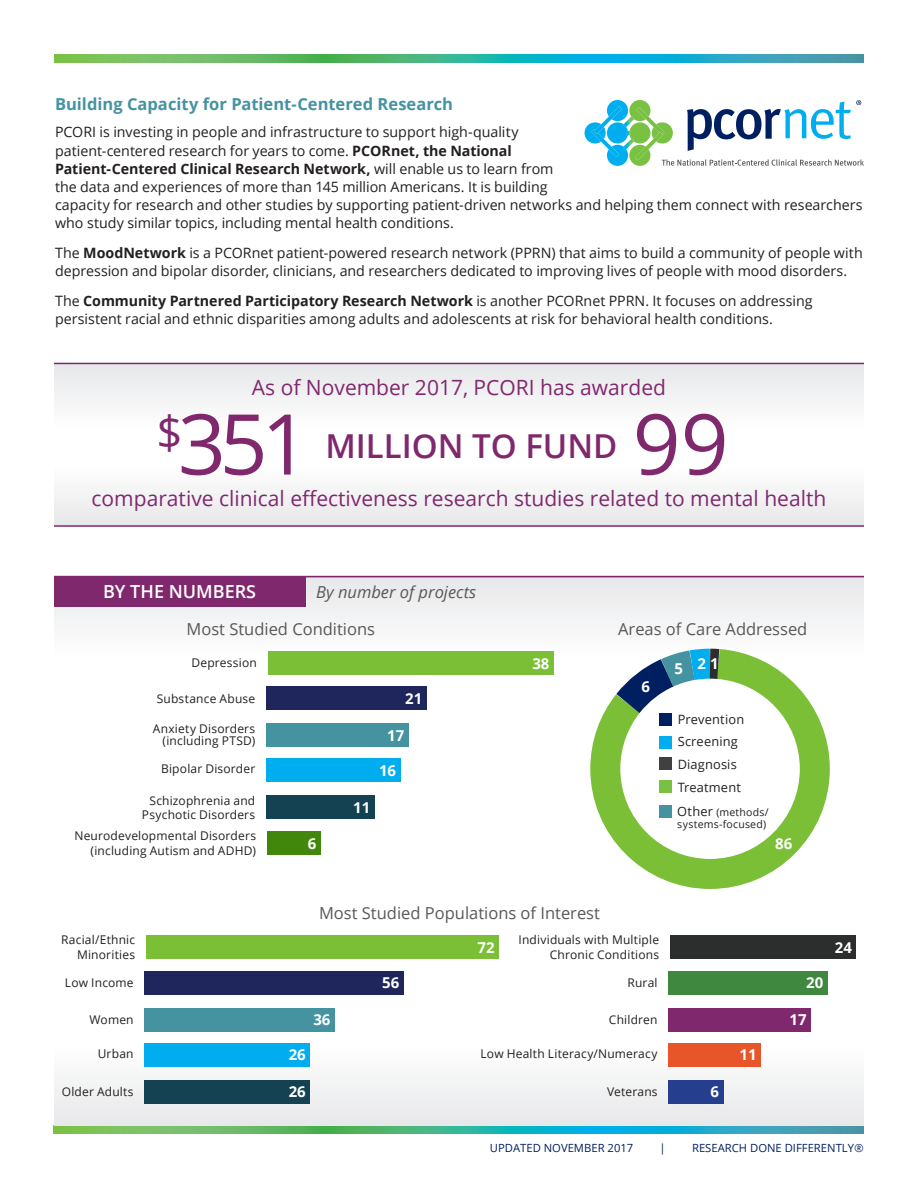
<style>
.page{position:relative;width:918px;height:1188px;background:#fff}
.page>*{position:absolute;margin:0;border:0;box-sizing:border-box;transform-origin:0 0}
.t1{font:84px "Open Sans";color:#80286e}
.t2{font:600 33px "Open Sans";color:#80286e}
.t3{font:21px "Open Sans";color:#80286e}
.t4{font:600 18px "Open Sans";color:#fff}
.t5{font:16.5px "Open Sans";color:#57585a}
.t6{font:700 16.5px "Open Sans";color:#4592a1}
.t7{font:italic 16.5px "Open Sans";color:#57585a}
.t8{font:700 15px "Open Sans";color:#fff}
.t9{font:14.25px/18px "Open Sans";color:#231f20}
.t10{font:12.9px "Open Sans";letter-spacing:.015em;color:#231f20}
.t11{font:12px/14.2px "Open Sans";letter-spacing:.015em;color:#231f20;text-align:right}
.t12{font:11.25px "Open Sans";color:#001f61}
.t13{font:10.5px/12px "Open Sans";letter-spacing:.025em;color:#231f20}
.s1{font-weight:700}
.s2{font-size:12.9px}
.s3{font-style:italic}
</style>
<div class="page">
<svg style="left:54px;top:54px;width:270px;height:9px;background:#6fbc60"></svg>
<svg style="left:324px;top:54px;width:270px;height:9px;background:#2ab499"></svg>
<svg style="left:594px;top:54px;width:270px;height:9px;background:#26a5c8"></svg>
<svg style="left:53px;top:1125px;width:271px;height:9px;background:#6fbc60"></svg>
<svg style="left:324px;top:1126px;width:270px;height:8px;background:#2ab499"></svg>
<svg style="left:594px;top:1126px;width:270px;height:8px;background:#26a5c8"></svg>
<div style="left:54px;top:364px;width:810px;height:65px;background:#f2f3f4"></div>
<div style="left:54px;top:464px;width:810px;height:61px;background:#f3f4f4"></div>
<hr style="left:54px;top:363px;width:810px;height:1px;background:#80286e">
<hr style="left:54px;top:525px;width:810px;height:2px;background:#80286e">
<div style="left:54px;top:576px;width:810px;height:81px;background:#f3f4f4"></div>
<hr style="left:54px;top:576px;width:810px;height:1px;background:#80286e">
<div style="left:54px;top:1044px;width:810px;height:82px;background:#f2f3f4"></div>
<div style="left:266px;top:758px;width:135px;height:24px;background:#00aeef"></div>
<div style="left:268px;top:651px;width:286px;height:24px;background:#7abf35"></div>
<div style="left:266px;top:723px;width:143px;height:24px;background:#4592a1"></div>
<div style="left:266px;top:687px;width:161px;height:23px;background:#1f265b"></div>
<div style="left:267px;top:831px;width:54px;height:24px;background:#41870b"></div>
<svg style="left:575px;top:649px;width:270px;height:240px"></svg>
<div style="left:266px;top:795px;width:109px;height:24px;background:#154252"></div>
<div style="left:54px;top:577px;width:252px;height:30px;background:#80286e"></div>
<div style="left:659px;top:806px;width:13px;height:12px;background:#4592a1"></div>
<div style="left:659px;top:781px;width:13px;height:12px;background:#79c142"></div>
<div style="left:659px;top:736px;width:13px;height:12px;background:#00aeef"></div>
<svg style="left:585px;top:100px;width:279px;height:66px"></svg>
<div style="left:144px;top:1043px;width:166px;height:23px;background:#00aeef"></div>
<div style="left:147px;top:935px;width:352px;height:24px;background:#7abf35"></div>
<div style="left:144px;top:1008px;width:191px;height:23px;background:#4592a1"></div>
<div style="left:144px;top:971px;width:260px;height:24px;background:#1f265b"></div>
<div style="left:144px;top:1080px;width:166px;height:23px;background:#154252"></div>
<div style="left:668px;top:1043px;width:93px;height:23px;background:#e75529"></div>
<div style="left:671px;top:935px;width:185px;height:24px;background:#2c2d2d"></div>
<div style="left:668px;top:1008px;width:143px;height:23px;background:#80286e"></div>
<div style="left:668px;top:971px;width:160px;height:24px;background:#3e883f"></div>
<div style="left:668px;top:1080px;width:56px;height:23px;background:#253f8e"></div>
<svg style="left:586px;top:648px;width:165px;height:98px"></svg>
<div style="left:659px;top:758px;width:13px;height:12px;background:#404040"></div>
<p class="t6" style="left:55px;top:92px;width:400px">Building Capacity for Patient-Centered Research</p>
<p class="t9" style="left:55px;top:122px;width:465px;line-height:19.5px">PCORI is investing in people and infrastructure to support high-quality patient-centered research for years to come. <span class="s1">PCORnet, the National</span></p>
<p class="t9" style="left:55px;top:160px;width:809px"><span class="s1">Patient-Centered Clinical Research Network,</span> will enable us to learn from<br>the data and experiences of more than 145 million Americans. It is building<br>capacity for research and other studies by supporting patient-driven networks and helping them connect with researchers who study similar topics, including mental health conditions.</p>
<p class="t9" style="left:55px;top:244px;width:809px">The <span class="s1">MoodNetwork</span> is a PCORnet patient-powered research network (PPRN) that aims to build a community of people with depression and bipolar disorder, clinicians, and researchers dedicated to improving lives of people with mood disorders.</p>
<p class="t9" style="left:55px;top:292px;width:759px">The <span class="s1">Community Partnered Participatory Research Network</span> is another PCORnet PPRN. It focuses on addressing persistent racial and ethnic disparities among adults and adolescents at risk for behavioral health conditions.</p>
<p class="t3" style="left:252px;top:373px;width:416px">As of November 2017, PCORI has awarded</p>
<p class="t1" style="left:156px;top:387px;width:154px"><sup>$</sup>351</p>
<p class="t2" style="left:325px;top:423px;width:294px">MILLION TO FUND</p>
<p class="t1" style="left:633px;top:386px;width:98px">99</p>
<p class="t3" style="left:92px;top:484px;width:736px">comparative clinical effectiveness research studies related to mental health</p>
<p class="t4" style="left:103px;top:580px;width:155px">BY THE NUMBERS</p>
<p class="t7" style="left:316px;top:580px;width:161px">By number of projects</p>
<p class="t5" style="left:187px;top:618px;width:190px">Most Studied Conditions</p>
<p class="t5" style="left:618px;top:618px;width:191px">Areas of Care Addressed</p>
<p class="t11" style="left:192px;top:656px;width:67px">Depression</p>
<p class="t11" style="left:157px;top:691px;width:100px">Substance Abuse</p>
<p class="t8" style="left:405px;top:688px;width:19px">21</p>
<p class="t11" style="left:153px;top:722px;width:104px;line-height:12px">Anxiety Disorders (including PTSD)</p>
<p class="t8" style="left:387px;top:725px;width:19px">17</p>
<p class="t11" style="left:161px;top:762px;width:96px">Bipolar Disorder</p>
<p class="t8" style="left:379px;top:760px;width:19px">16</p>
<p class="t11" style="left:142px;top:793px;width:115px">Schizophrenia and<br>Psychotic Disorders</p>
<p class="t11" style="left:74px;top:829px;width:183px">Neurodevelopmental Disorders (including Autism and ADHD)</p>
<p class="t8" style="left:308px;top:833px;width:10px">6</p>
<p class="t8" style="left:353px;top:797px;width:19px">11</p>
<p class="t8" style="left:532px;top:653px;width:19px">38</p>
<p class="t8" style="left:642px;top:676px;width:10px">6</p>
<p class="t8" style="left:674px;top:658px;width:10px">5</p>
<p class="t8" style="left:698px;top:653px;width:23px">2 1</p>
<p class="t10" style="left:678px;top:711px;width:68px">Prevention</p>
<p class="t10" style="left:678px;top:732px;width:62px">Screening</p>
<p class="t10" style="left:678px;top:778px;width:65px">Treatment</p>
<p class="t10" style="left:678px;top:755px;width:61px">Diagnosis</p>
<p class="t13" style="left:677px;top:806px;width:93px"><span class="s2">Other</span> (methods/ systems-focused)</p>
<p class="t8" style="left:775px;top:833px;width:19px">86</p>
<p class="t11" style="left:61px;top:933px;width:75px">Racial/Ethnic</p>
<p class="t11" style="left:77px;top:947px;width:60px">Minorities</p>
<p class="t5" style="left:319px;top:902px;width:282px">Most Studied Populations of Interest</p>
<p class="t8" style="left:478px;top:937px;width:19px">72</p>
<p class="t11" style="left:519px;top:933px;width:142px">Individuals with Multiple</p>
<p class="t11" style="left:550px;top:947px;width:111px">Chronic Conditions</p>
<p class="t11" style="left:65px;top:976px;width:70px">Low Income</p>
<p class="t8" style="left:382px;top:972px;width:19px">56</p>
<p class="t11" style="left:628px;top:976px;width:32px">Rural</p>
<p class="t8" style="left:806px;top:972px;width:19px">20</p>
<p class="t11" style="left:89px;top:1012px;width:46px">Women</p>
<p class="t8" style="left:313px;top:1009px;width:19px">36</p>
<p class="t11" style="left:609px;top:1012px;width:50px">Children</p>
<p class="t8" style="left:790px;top:1009px;width:19px">17</p>
<p class="t11" style="left:98px;top:1046px;width:37px">Urban</p>
<p class="t8" style="left:289px;top:1044px;width:19px">26</p>
<p class="t11" style="left:481px;top:1046px;width:179px">Low Health Literacy/Numeracy</p>
<p class="t8" style="left:740px;top:1044px;width:19px">11</p>
<p class="t11" style="left:62px;top:1084px;width:73px">Older Adults</p>
<p class="t8" style="left:289px;top:1081px;width:19px">26</p>
<p class="t11" style="left:607px;top:1084px;width:52px">Veterans</p>
<p class="t8" style="left:711px;top:1081px;width:10px">6</p>
<p class="t8" style="left:835px;top:937px;width:19px">24</p>
<p class="t12" style="left:490px;top:1140px;width:145px">UPDATED NOVEMBER 2017</p>
<p class="t12" style="left:660px;top:1140px;width:8px">|</p>
<p class="t12" style="left:692px;top:1140px;width:173px">RESEARCH DONE DIFFERENTLY<span class="s3">®</span></p>
</div>
